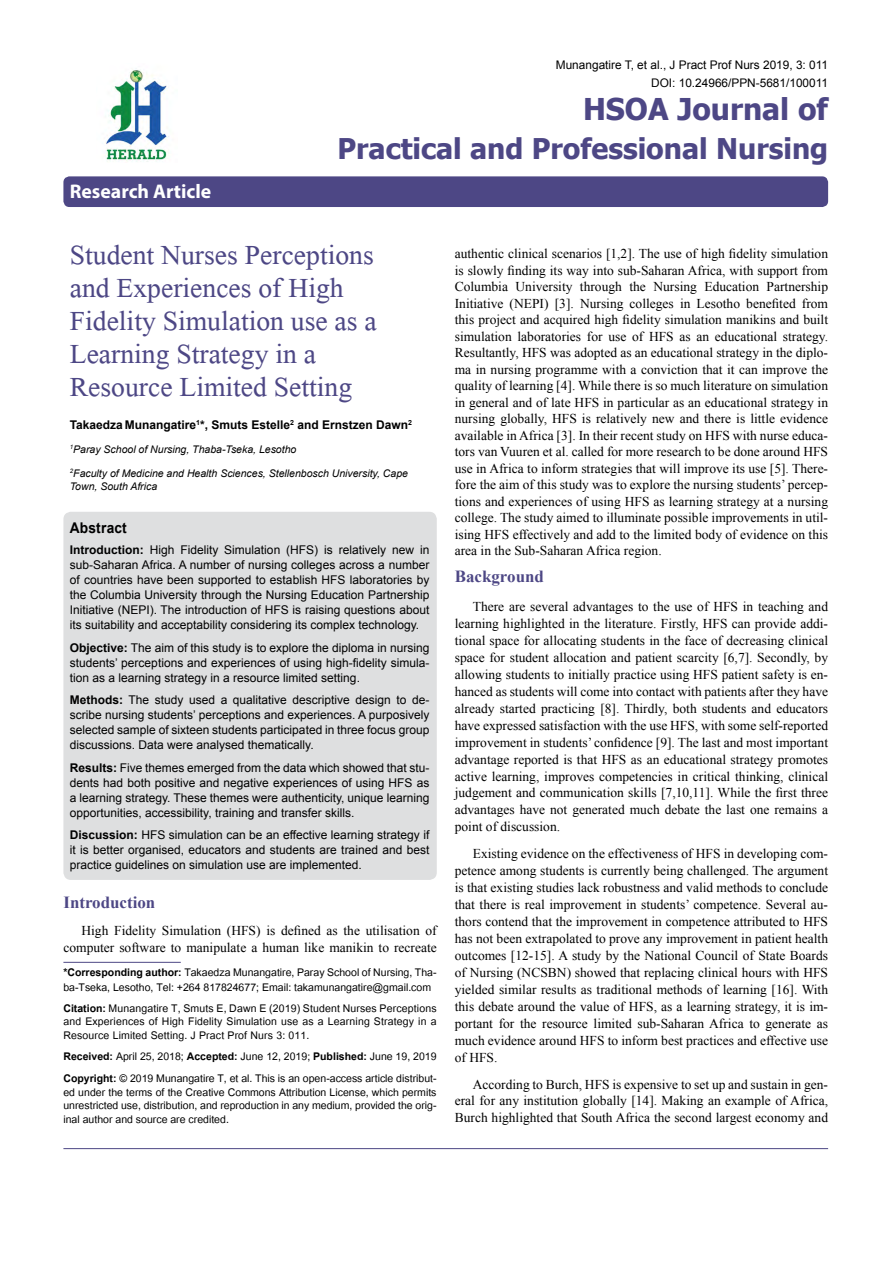
<style>
.page{position:relative;width:893px;height:1263px;background:#fff}
.page>*{position:absolute;margin:0;border:0;box-sizing:border-box;transform-origin:0 0}
.t1{font:41.25px/33px "Microsoft Himalaya";color:#4d4785}
.t2{font:700 30px "Tahoma";color:#4d4785}
.t3{font:700 28.5px "Tahoma";color:#4d4785}
.t4{font:700 19.8px "Myriad Hebrew";color:#fff}
.t5{font:700 16.95px "Times New Roman";color:#4d4785}
.t6{font:700 14.85px "Arial";letter-spacing:.015em;color:#000;scale:.93 1}
.t7{font:14.7px/13.5px "Utsaah";color:#000}
.t8{font:13.5px/17px "Times New Roman";color:#000;text-align:justify}
.t9{font:12px/15px "Arial";color:#000;text-align:justify}
.t10{font:700 12px "Arial";color:#000}
.t11{font:11.85px/18px "Arial";color:#000;text-align:right}
.t12{font:italic 10.5px/13.5px "Arial";color:#000}
.s1{font-weight:700}
</style>
<div class="page">
<div style="left:63px;top:176px;width:765px;height:31px;background:#4d4785;border-radius:6px"></div>
<hr style="left:63px;top:962px;width:118px;height:1px;background:#4d4785">
<img style="left:105px;top:70px;width:64px;height:92px">
<hr style="left:63px;top:1148px;width:765px;height:1px;background:#4d4785">
<div style="left:63px;top:512px;width:374px;height:368px;background:#dedfe0;border-radius:8px"></div>
<h3 class="t4" style="left:70px;top:180px;width:143px">Research Article</h3>
<p class="t11" style="left:556px;top:56px;width:274px">Munangatire T, et al., J Pract Prof Nurs 2019, 3: 011<br>DOI: 10.24966/PPN-5681/100011</p>
<h2 class="t2" style="left:583px;top:88px;width:247px">HSOA Journal of</h2>
<h3 class="t3" style="left:338px;top:128px;width:492px">Practical and Professional Nursing</h3>
<h1 class="t1" style="left:70px;top:234px;width:308px">Student Nurses Perceptions and Experiences of High<br>Fidelity Simulation use as a<br>Learning Strategy in a<br>Resource Limited Setting</h1>
<p class="t10" style="left:70px;top:417px;width:344px">Takaedza Munangatire<sup>1</sup>*, Smuts Estelle<sup>2</sup> and Ernstzen Dawn<sup>2</sup></p>
<p class="t12" style="left:70px;top:442px;width:228px"><sup>1</sup>Paray School of Nursing, Thaba-Tseka, Lesotho</p>
<p class="t12" style="left:70px;top:466px;width:340px"><sup>2</sup>Faculty of Medicine and Health Sciences, Stellenbosch University, Cape<br>Town, South Africa</p>
<p class="t6" style="left:70px;top:518px;width:63px">Abstract</p>
<p class="t9" style="left:70px;top:542px;width:361px"><span class="s1">Introduction:</span> High Fidelity Simulation (HFS) is relatively new in sub-Saharan Africa. A number of nursing colleges across a number of countries have been supported to establish HFS laboratories by the Columbia University through the Nursing Education Partnership Initiative (NEPI). The introduction of HFS is raising questions about its suitability and acceptability considering its complex technology.</p>
<p class="t9" style="left:70px;top:640px;width:361px"><span class="s1">Objective:</span> The aim of this study is to explore the diploma in nursing students’ perceptions and experiences of using high-fidelity simula&shy;tion as a learning strategy in a resource limited setting.</p>
<p class="t9" style="left:70px;top:692px;width:361px"><span class="s1">Methods:</span> The study used a qualitative descriptive design to de&shy;scribe nursing students’ perceptions and experiences. A purposively selected sample of sixteen students participated in three focus group discussions. Data were analysed thematically.</p>
<p class="t9" style="left:70px;top:760px;width:361px"><span class="s1">Results:</span> Five themes emerged from the data which showed that stu&shy;dents had both positive and negative experiences of using HFS as a learning strategy. These themes were authenticity, unique learning opportunities, accessibility, training and transfer skills.</p>
<p class="t9" style="left:70px;top:827px;width:361px"><span class="s1">Discussion:</span> HFS simulation can be an effective learning strategy if it is better organised, educators and students are trained and best practice guidelines on simulation use are implemented.</p>
<p class="t5" style="left:63px;top:891px;width:93px">Introduction</p>
<p class="t8" style="left:63px;top:922px;width:375px;line-height:16.5px;text-align:right">High Fidelity Simulation (HFS) is defined as the utilisation of computer software to manipulate a human like manikin to recreate</p>
<p class="t7" style="left:63px;top:965px;width:375px;line-height:15px"><span class="s1">*Corresponding author:</span> Takaedza Munangatire, Paray School of Nursing, Tha&shy;ba-Tseka, Lesotho, Tel: +264 817824677; Email: takamunangatire@gmail.com</p>
<p class="t7" style="left:63px;top:1002px;width:375px;text-align:justify"><span class="s1">Citation:</span> Munangatire T, Smuts E, Dawn E (2019) Student Nurses Perceptions and Experiences of High Fidelity Simulation use as a Learning Strategy in a Resource Limited Setting. J Pract Prof Nurs 3: 011.</p>
<p class="t7" style="left:63px;top:1046px;width:375px;line-height:22.5px"><span class="s1">Received:</span> April 25, 2018; <span class="s1">Accepted:</span> June 12, 2019; <span class="s1">Published:</span> June 19, 2019<br><span class="s1">Copyright:</span> © 2019 Munangatire T, et al. This is an open-access article distribut-</p>
<p class="t7" style="left:63px;top:1086px;width:375px;text-align:justify">ed under the terms of the Creative Commons Attribution License, which permits unrestricted use, distribution, and reproduction in any medium, provided the orig&shy;inal author and source are credited.</p>
<p class="t8" style="left:455px;top:245px;width:375px;line-height:16.5px">authentic clinical scenarios [1,2]. The use of high fidelity simulation is slowly finding its way into sub-Saharan Africa, with support from Columbia University through the Nursing Education Partnership Initiative (NEPI) [3]. Nursing colleges in Lesotho benefited from this project and acquired high fidelity simulation manikins and built simulation laboratories for use of HFS as an educational strategy.<br>Resultantly, HFS was adopted as an educational strategy in the diplo&shy;ma in nursing programme with a conviction that it can improve the quality of learning [4]. While there is so much literature on simulation in general and of late HFS in particular as an educational strategy in nursing globally, HFS is relatively new and there is little evidence available in Africa [3]. In their recent study on HFS with nurse educa&shy;tors van Vuuren et al. called for more research to be done around HFS use in Africa to inform strategies that will improve its use [5]. There&shy;fore the aim of this study was to explore the nursing students’ percep&shy;tions and experiences of using HFS as learning strategy at a nursing college. The study aimed to illuminate possible improvements in util&shy;ising HFS effectively and add to the limited body of evidence on this area in the Sub-Saharan Africa region.</p>
<p class="t5" style="left:455px;top:565px;width:91px">Background</p>
<p class="t8" style="left:455px;top:598px;width:375px;text-indent:18px">There are several advantages to the use of HFS in teaching and learning highlighted in the literature. Firstly, HFS can provide addi&shy;tional space for allocating students in the face of decreasing clinical space for student allocation and patient scarcity [6,7]. Secondly, by allowing students to initially practice using HFS patient safety is en&shy;hanced as students will come into contact with patients after they have already started practicing [8]. Thirdly, both students and educators have expressed satisfaction with the use HFS, with some self-reported improvement in students’ confidence [9]. The last and most important advantage reported is that HFS as an educational strategy promotes active learning, improves competencies in critical thinking, clinical judgement and communication skills [7,10,11]. While the first three advantages have not generated much debate the last one remains a point of discussion.</p>
<p class="t8" style="left:455px;top:845px;width:375px;text-indent:18px">Existing evidence on the effectiveness of HFS in developing com&shy;petence among students is currently being challenged. The argument is that existing studies lack robustness and valid methods to conclude that there is real improvement in students’ competence. Several au&shy;thors contend that the improvement in competence attributed to HFS has not been extrapolated to prove any improvement in patient health outcomes [12-15]. A study by the National Council of State Boards of Nursing (NCSBN) showed that replacing clinical hours with HFS yielded similar results as traditional methods of learning [16]. With this debate around the value of HFS, as a learning strategy, it is im&shy;portant for the resource limited sub-Saharan Africa to generate as much evidence around HFS to inform best practices and effective use of HFS.</p>
<p class="t8" style="left:455px;top:1076px;width:375px;line-height:16.5px;text-indent:18px">According to Burch, HFS is expensive to set up and sustain in gen&shy;eral for any institution globally [14]. Making an example of Africa, Burch highlighted that South Africa the second largest economy and</p>
</div>
